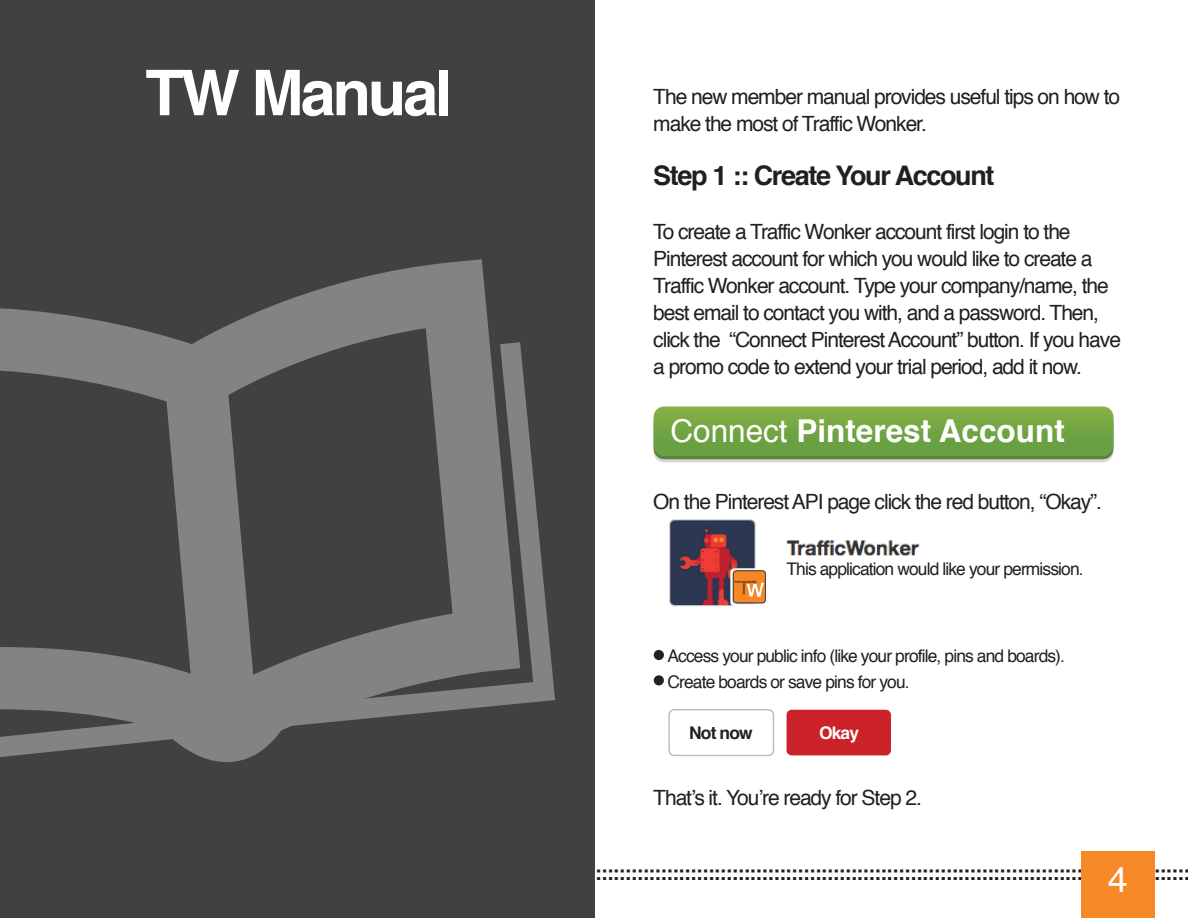
<style>
.page{position:relative;width:1188px;height:918px;background:#fff}
.page>*{position:absolute;margin:0;border:0;box-sizing:border-box;transform-origin:0 0}
.t1{font:700 63px "Helvetica";letter-spacing:-.05em;color:#fff}
.t2{font:36px "Helvetica";color:#fff}
.t3{font:700 31.5px "Helvetica";color:#fff}
.t4{font:700 27px "Helvetica";letter-spacing:-.05em;color:#231f20}
.t5{font:21px/27px "Helvetica";letter-spacing:-.05em;color:#231f20}
.t6{font:700 21px "Helvetica";color:#231f20}
.t7{font:17.4px/26.1px "Helvetica";letter-spacing:-.05em;color:#231f20}
.t8{font:700 17.4px "Helvetica";letter-spacing:-.05em;color:#231f20}
.t9{font:700 17.4px "Helvetica";color:#fff}
.s1{font-weight:400}
</style>
<div class="page">
<div style="left:0;top:0;width:595px;height:918px;background:#414142"></div>
<div style="left:1081px;top:851px;width:73px;height:67px;background:#f68826"></div>
<svg style="left:654px;top:413px;width:459px;height:49px"></svg>
<div style="left:654px;top:410px;width:459px;height:49px;background:#58843b;border-radius:10px"></div>
<svg style="left:654px;top:406px;width:459px;height:50px"></svg>
<svg style="left:0;top:259px;width:490px;height:83px"></svg>
<svg style="left:0;top:342px;width:555px;height:420px"></svg>
<img style="left:653px;top:519px;width:267px;height:201px">
<div style="left:731px;top:569px;width:36px;height:35px;border:1px solid #fff;border-radius:4px"></div>
<div style="left:784px;top:569px;width:312px;height:22px;background:#fff"></div>
<div style="left:665px;top:645px;width:391px;height:63px;background:#fff"></div>
<div style="left:654px;top:650px;width:10px;height:10px;background:#231f20;border-radius:50%"></div>
<div style="left:654px;top:675px;width:10px;height:10px;background:#231f20;border-radius:50%"></div>
<div style="left:650px;top:691px;width:22px;height:22px;background:#fff;border-radius:50%"></div>
<div style="left:787px;top:710px;width:104px;height:45px;background:#cb2128;border-radius:5px"></div>
<div style="left:669px;top:710px;width:105px;height:45px;background:#fff;border-radius:5px"></div>
<div style="left:668px;top:709px;width:106px;height:47px;border:1px solid #bcbec0;border-radius:5px"></div>
<svg style="left:732px;top:570px;width:36px;height:35px"></svg>
<h1 class="t1" style="left:145px;top:67px;width:309px">TW Manual</h1>
<p class="t5" style="left:653px;top:85px;width:468px">The new member manual provides useful tips on how to make the most of Traffic Wonker.</p>
<p class="t4" style="left:653px;top:165px;width:343px">Step 1 :: Create Your Account</p>
<p class="t5" style="left:653px;top:220px;width:469px">To create a Traffic Wonker account first login to the Pinterest account for which you would like to create a Traffic Wonker account. Type your company/name, the best email to contact you with, and a password. Then, click the “Connect Pinterest Account” button. If you have a promo code to extend your trial period, add it now.</p>
<h3 class="t3" style="left:670px;top:418px;width:396px"><span class="s1">Connect</span> Pinterest Account</h3>
<p class="t5" style="left:653px;top:490px;width:450px">On the Pinterest API page click the red button, “Okay”.</p>
<p class="t7" style="left:786px;top:557px;width:299px">This application would like your permission.</p>
<p class="t7" style="left:668px;top:644px;width:399px">Access your public info (like your profile, pins and boards).<br>Create boards or save pins for you.</p>
<p class="t8" style="left:689px;top:726px;width:65px">Not now</p>
<p class="t9" style="left:819px;top:726px;width:41px">Okay</p>
<p class="t5" style="left:653px;top:786px;width:270px">That’s it. You’re ready for Step 2.</p>
<h2 class="t2" style="left:1108px;top:864px;width:22px">4</h2>
<p class="t6" style="left:595px;top:864px;width:597px">::::::::::::::::::::::::::::::::::::::::::::::::::::::::::::::::::::::::::::::::::::::::::::::::::::</p>
</div>
